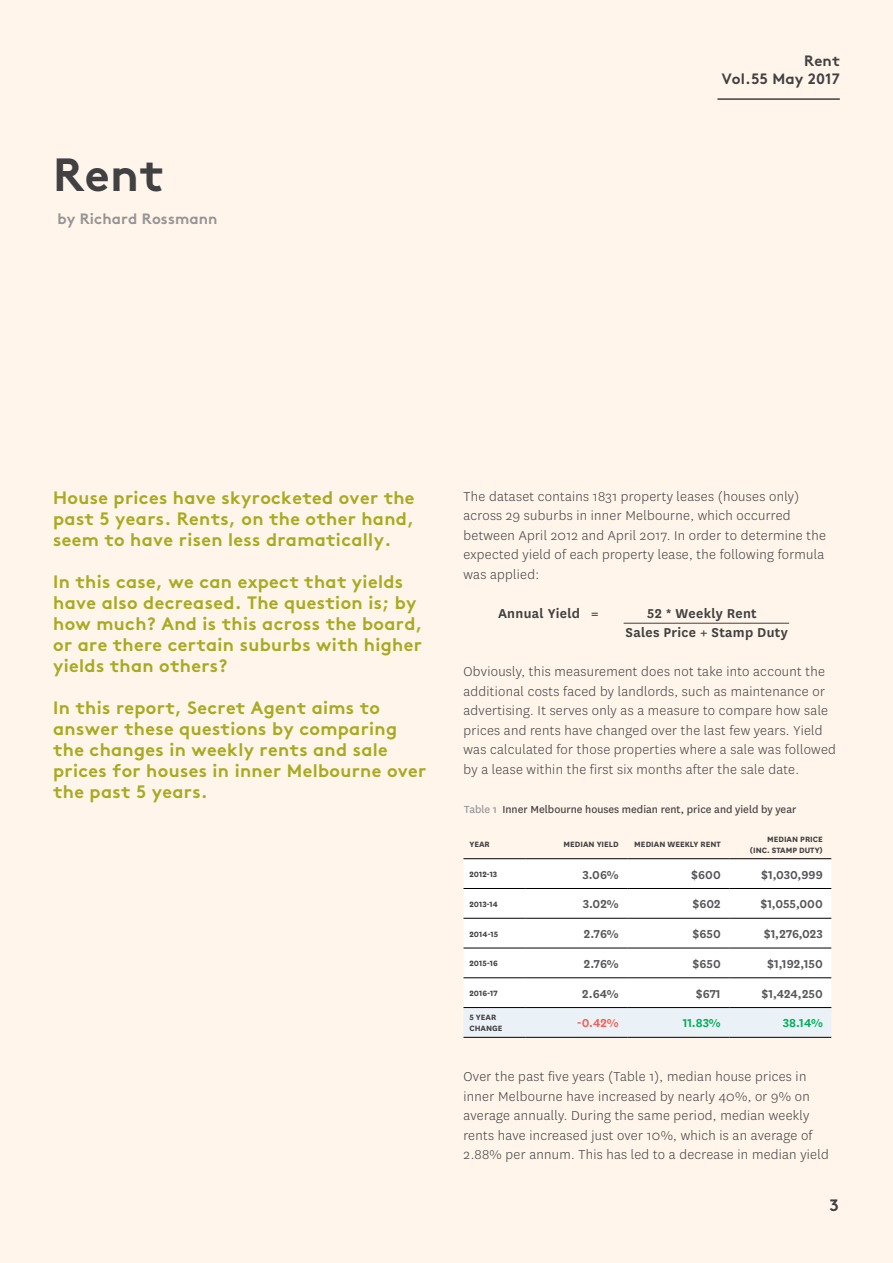
<style>
.page{position:relative;width:893px;height:1263px;background:#fff5ea}
.page>*{position:absolute;margin:0;border:0;box-sizing:border-box;transform-origin:0 0}
.t1{font:700 46.5px "AS Brown Pro";color:#414042}
.t2{font:700 18px/21px "AS Brown Pro";letter-spacing:.02em;color:#a9aa22}
.t3{font:700 16.5px "AS Brown Pro";color:#414042}
.t4{font:300 15px/19.5px "National";letter-spacing:.02em;color:#414042}
.t5{font:600 15px/19.5px "National";letter-spacing:.02em;color:#414042}
.t6{font:700 15px/18px "AS Brown Pro";letter-spacing:.01em;color:#414042;text-align:right}
.t7{font:700 15px "AS Brown Pro";letter-spacing:.01em;color:#969495}
.t8{font:600 13.5px "National";color:#565659}
.t9{font:600 13.5px "National";color:#00ac5b}
.t10{font:600 13.5px "National";color:#f15f56}
.t11{font:12px "National";color:#414042}
.t12{font:700 9px/10.8px "National";color:#414042;text-align:right}
.s1{color:#939598}
</style>
<div class="page">
<hr style="left:717px;top:98px;width:123px;height:2px;background:#414042">
<div style="left:463px;top:859px;width:368px;height:148px;background:#fff"></div>
<svg style="left:463px;top:1008px;width:368px;height:29px;background:#e9f0f4"></svg>
<hr style="left:463px;top:858px;width:62px;height:1px;background:#000">
<hr style="left:525px;top:858px;width:102px;height:1px;background:#000">
<hr style="left:627px;top:858px;width:102px;height:1px;background:#000">
<hr style="left:729px;top:858px;width:102px;height:1px;background:#000">
<hr style="left:463px;top:888px;width:62px;height:1px;background:#000">
<hr style="left:525px;top:888px;width:102px;height:1px;background:#000">
<hr style="left:627px;top:888px;width:102px;height:1px;background:#000">
<hr style="left:729px;top:888px;width:102px;height:1px;background:#000">
<hr style="left:463px;top:918px;width:62px;height:1px;background:#000">
<hr style="left:525px;top:918px;width:102px;height:1px;background:#000">
<hr style="left:627px;top:918px;width:102px;height:1px;background:#000">
<hr style="left:729px;top:918px;width:102px;height:1px;background:#000">
<hr style="left:463px;top:948px;width:62px;height:1px;background:#000">
<hr style="left:525px;top:948px;width:102px;height:1px;background:#000">
<hr style="left:627px;top:948px;width:102px;height:1px;background:#000">
<hr style="left:729px;top:948px;width:102px;height:1px;background:#000">
<hr style="left:463px;top:977px;width:62px;height:1px;background:#000">
<hr style="left:525px;top:977px;width:102px;height:1px;background:#000">
<hr style="left:627px;top:977px;width:102px;height:1px;background:#000">
<hr style="left:729px;top:977px;width:102px;height:1px;background:#000">
<hr style="left:463px;top:1007px;width:62px;height:1px;background:#000">
<hr style="left:525px;top:1007px;width:102px;height:1px;background:#000">
<hr style="left:627px;top:1007px;width:102px;height:1px;background:#000">
<hr style="left:729px;top:1007px;width:102px;height:1px;background:#000">
<hr style="left:463px;top:1037px;width:62px;height:1px;background:#000">
<hr style="left:525px;top:1037px;width:102px;height:1px;background:#000">
<hr style="left:627px;top:1037px;width:102px;height:1px;background:#000">
<hr style="left:729px;top:1037px;width:102px;height:1px;background:#000">
<hr style="left:624px;top:623px;width:165px;height:1px;background:#414042">
<h1 class="t1" style="left:53px;top:140px;width:112px">Rent</h1>
<p class="t7" style="left:57px;top:208px;width:162px">by Richard Rossmann</p>
<p class="t6" style="left:722px;top:50px;width:119px">Rent<br>Vol.55 May 2017</p>
<p class="t2" style="left:53px;top:486px;width:363px;text-align:justify">House prices have skyrocketed over the past 5 years. Rents, on the other hand, seem to have risen less dramatically.</p>
<p class="t2" style="left:53px;top:570px;width:371px">In this case, we can expect that yields have also decreased. The question is; by how much? And is this across the board, or are there certain suburbs with higher yields than others?</p>
<p class="t2" style="left:53px;top:696px;width:375px">In this report, Secret Agent aims to answer these questions by comparing the changes in weekly rents and sale prices for houses in inner Melbourne over the past 5 years.</p>
<p class="t4" style="left:463px;top:486px;width:364px">The dataset contains 1831 property leases (houses only) across 29 suburbs in inner Melbourne, which occurred between April 2012 and April 2017. In order to determine the expected yield of each property lease, the following formula was applied:</p>
<p class="t5" style="left:498px;top:602px;width:102px">Annual Yield =</p>
<p class="t5" style="left:625px;top:602px;width:164px;text-indent:22px">52 * Weekly Rent<br>Sales Price + Stamp Duty</p>
<p class="t4" style="left:463px;top:661px;width:374px">Obviously, this measurement does not take into account the additional costs faced by landlords, such as maintenance or advertising. It serves only as a measure to compare how sale prices and rents have changed over the last few years. Yield was calculated for those properties where a sale was followed by a lease within the first six months after the sale date.</p>
<p class="t11" style="left:464px;top:802px;width:334px"><span class="s1">Table 1</span> Inner Melbourne houses median rent, price and yield by year</p>
<p class="t12" style="left:469px;top:838px;width:22px">YEAR</p>
<p class="t12" style="left:563px;top:838px;width:57px">MEDIAN YIELD</p>
<p class="t12" style="left:634px;top:838px;width:88px">MEDIAN WEEKLY RENT</p>
<p class="t12" style="left:750px;top:833px;width:74px">MEDIAN PRICE (INC. STAMP DUTY)</p>
<p class="t12" style="left:469px;top:868px;width:29px">2012-13</p>
<p class="t8" style="left:582px;top:865px;width:38px">3.06%</p>
<p class="t8" style="left:691px;top:865px;width:31px">$600</p>
<p class="t8" style="left:761px;top:865px;width:63px">$1,030,999</p>
<p class="t12" style="left:469px;top:898px;width:30px">2013-14</p>
<p class="t8" style="left:583px;top:895px;width:37px">3.02%</p>
<p class="t8" style="left:693px;top:895px;width:30px">$602</p>
<p class="t8" style="left:760px;top:895px;width:64px">$1,055,000</p>
<p class="t12" style="left:469px;top:928px;width:30px">2014-15</p>
<p class="t8" style="left:584px;top:925px;width:36px">2.76%</p>
<p class="t8" style="left:692px;top:925px;width:30px">$650</p>
<p class="t8" style="left:764px;top:925px;width:61px">$1,276,023</p>
<p class="t12" style="left:469px;top:957px;width:30px">2015-16</p>
<p class="t8" style="left:584px;top:954px;width:36px">2.76%</p>
<p class="t8" style="left:692px;top:954px;width:30px">$650</p>
<p class="t8" style="left:767px;top:954px;width:57px">$1,192,150</p>
<p class="t12" style="left:469px;top:987px;width:30px">2016-17</p>
<p class="t8" style="left:582px;top:984px;width:38px">2.64%</p>
<p class="t8" style="left:696px;top:984px;width:27px">$671</p>
<p class="t8" style="left:761px;top:984px;width:63px">$1,424,250</p>
<p class="t12" style="left:469px;top:1011px;width:35px;text-align:left">5 YEAR<br>CHANGE</p>
<p class="t10" style="left:577px;top:1014px;width:43px">-0.42%</p>
<p class="t9" style="left:683px;top:1014px;width:40px">11.83%</p>
<p class="t9" style="left:783px;top:1014px;width:42px">38.14%</p>
<p class="t4" style="left:463px;top:1066px;width:367px">Over the past five years (Table 1), median house prices in inner Melbourne have increased by nearly 40%, or 9% on average annually. During the same period, median weekly rents have increased just over 10%, which is an average of 2.88% per annum. This has led to a decrease in median yield</p>
<p class="t3" style="left:829px;top:1192px;width:11px">3</p>
</div>
